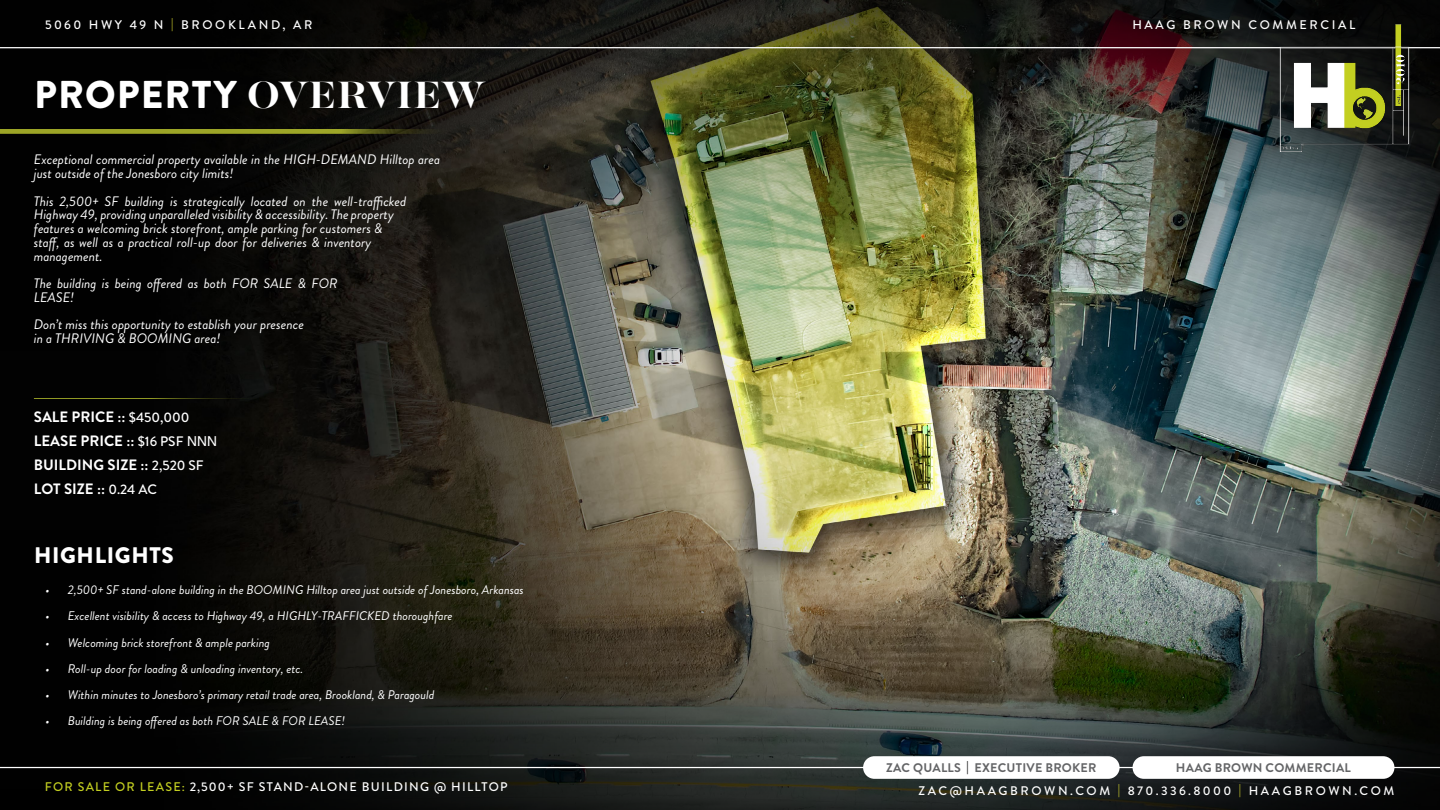
<style>
.page{position:relative;width:1440px;height:810px;background:#fff}
.page>*{position:absolute;margin:0;border:0;box-sizing:border-box;transform-origin:0 0}
.t1{font:900 38.75px "Brandon Grotesque";letter-spacing:.03em;color:#fff}
.t2{font:900 22.5px "Brandon Grotesque";letter-spacing:.03em;color:#fff}
.t3{font:700 15px/23.8px "Brandon Grotesque";color:#fff}
.t4{font:italic 13.75px/13.8px "Brandon Grotesque";color:#fff}
.t5{font:italic 12.5px "Brandon Grotesque";color:#fff}
.t6{font:500 12.5px "Brandon Grotesque";letter-spacing:.205em;color:#fff}
.t7{font:500 12.5px "Brandon Grotesque";letter-spacing:.1em;color:#fff}
.t8{font:700 12.5px "Brandon Grotesque";letter-spacing:.02em;color:#636466}
.s1{color:#c9c92d}
.s2{font-family:"Majesti Banner";font-weight:700;font-size:42.5px}
.s3{font-weight:500;font-size:13.75px}
.s4{font-family:"Helvetica";font-weight:400;font-size:13.75px}
.s5{color:#000}
.s6{color:#c3cf21}
</style>
<div class="page">
<img style="left:0;top:395px;width:1440px;height:100px">
<img style="left:0;top:0;width:1440px;height:395px">
<img style="left:0;top:495px;width:1440px;height:315px">
<hr style="left:34px;top:398px;width:236px;height:1px;background:#c1cc30">
<svg style="left:0;top:129px;width:459px;height:5px;background:#818722"></svg>
<hr style="left:0;top:47px;width:1440px;height:1px;background:#fff">
<hr style="left:0;top:767px;width:1440px;height:1px;background:#fff">
<img style="left:1269px;top:4px;width:151px;height:168px">
<div style="left:863px;top:756px;width:257px;height:23px;background:#fff;border-radius:11px"></div>
<div style="left:1133px;top:756px;width:261px;height:23px;background:#fff;border-radius:11px"></div>
<p class="t6" style="left:45px;top:16px;width:269px">5060 HWY 49 N <span class="s1">|</span> BROOKLAND, AR</p>
<p class="t6" style="left:1132px;top:16px;width:224px">HAAG BROWN COMMERCIAL</p>
<h1 class="t1" style="left:34px;top:67px;width:451px">PROPERTY <span class="s2">OVERVIEW</span></h1>
<p class="t4" style="left:34px;top:153px;width:408px">Exceptional commercial property available in the HIGH-DEMAND Hilltop area just outside of the Jonesboro city limits!</p>
<p class="t4" style="left:34px;top:194px;width:374px">This 2,500+ SF building is strategically located on the well-trafficked Highway 49, providing unparalleled visibility &amp; accessibility. The property features a welcoming brick storefront, ample parking for customers &amp; staff, as well as a practical roll-up door for deliveries &amp; inventory management.</p>
<p class="t4" style="left:34px;top:277px;width:305px">The building is being offered as both FOR SALE &amp; FOR<br>LEASE!</p>
<p class="t4" style="left:34px;top:318px;width:272px">Don’t miss this opportunity to establish your presence in a THRIVING &amp; BOOMING area!</p>
<p class="t3" style="left:34px;top:405px;width:185px">SALE PRICE :: <span class="s3">$450,000<br></span>LEASE PRICE :: <span class="s3">$16 PSF</span> <span class="s4">NNN<br></span>BUILDING SIZE :: <span class="s3">2,520 SF<br></span>LOT SIZE :: <span class="s3">0.24 AC</span></p>
<h2 class="t2" style="left:34px;top:539px;width:141px">HIGHLIGHTS</h2>
<p class="t5" style="left:45px;top:581px;width:480px">• 2,500+ SF stand-alone building in the BOOMING Hilltop area just outside of Jonesboro, Arkansas</p>
<p class="t5" style="left:45px;top:607px;width:409px">• Excellent visibility &amp; access to Highway 49, a HIGHLY-TRAFFICKED thoroughfare</p>
<p class="t5" style="left:45px;top:634px;width:226px">• Welcoming brick storefront &amp; ample parking</p>
<p class="t5" style="left:45px;top:660px;width:259px">• Roll-up door for loading &amp; unloading inventory, etc.</p>
<p class="t5" style="left:45px;top:686px;width:391px">• Within minutes to Jonesboro’s primary retail trade area, Brookland, &amp; Paragould</p>
<p class="t5" style="left:45px;top:712px;width:301px">• Building is being offered as both FOR SALE &amp; FOR LEASE!</p>
<p class="t8" style="left:886px;top:759px;width:212px">ZAC QUALLS <span class="s5">|</span> EXECUTIVE BROKER</p>
<p class="t8" style="left:1176px;top:759px;width:176px">HAAG BROWN COMMERCIAL</p>
<p class="t7" style="left:45px;top:778px;width:464px"><span class="s6">FOR SALE OR LEASE:</span> 2,500+ SF STAND-ALONE BUILDING @ HILLTOP</p>
<p class="t6" style="left:918px;top:782px;width:477px">ZAC@HAAGBROWN.COM <span class="s1">|</span> 870.336.8000 <span class="s1">|</span> HAAGBROWN.COM</p>
</div>
